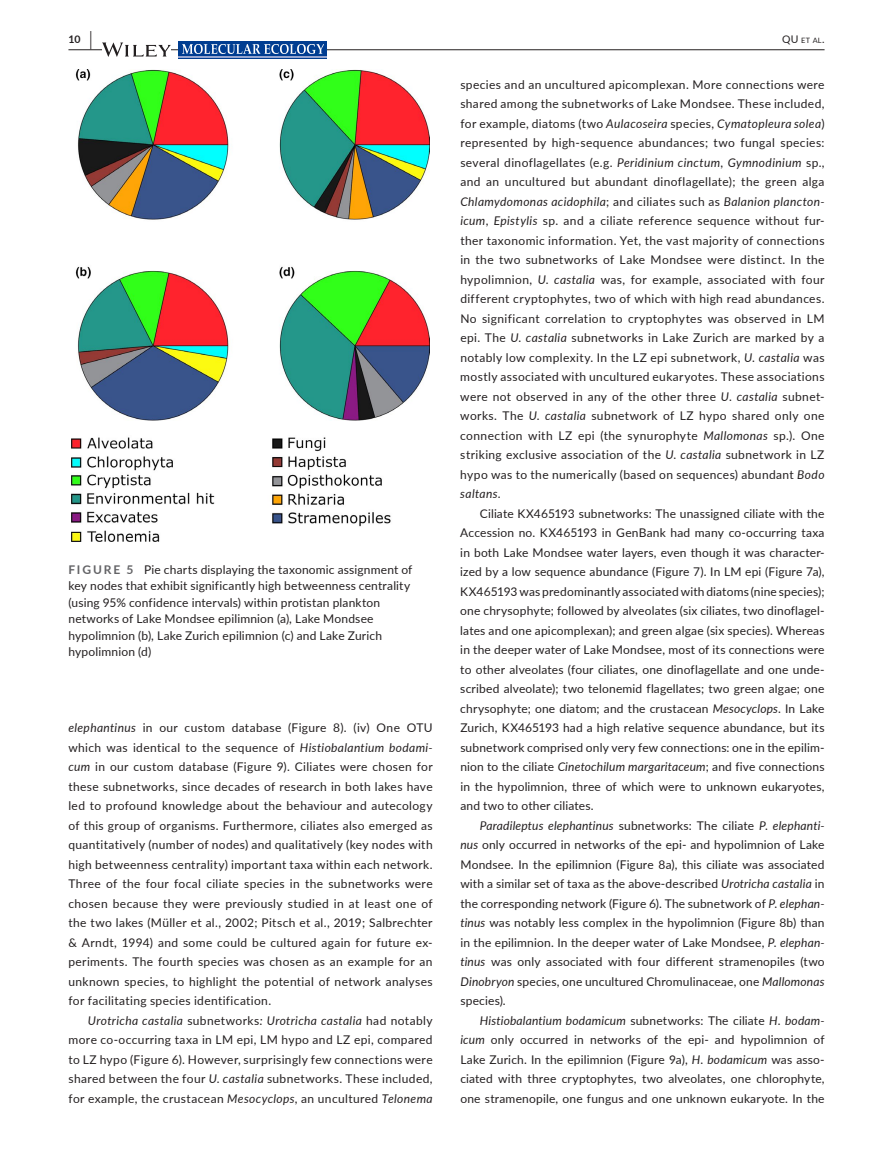
<style>
.page{position:relative;width:893px;height:1174px;background:#fff}
.page>*{position:absolute;margin:0;border:0;box-sizing:border-box;transform-origin:0 0}
.t1{font:12px/19.5px "Lato";letter-spacing:.015em;color:#231f20;text-align:justify}
.t2{font:700 10.5px "Lato";color:#231f20}
.t3{font:7.35px "Lato";color:#231f20}
.s1{font-size:19.5px}
.s2{font-size:10.5px}
.s3{font-weight:700;color:#636366}
.s4{font-style:italic}
</style>
<div class="page">
<hr style="left:68px;top:49px;width:756px;height:1px;background:#231f20">
<svg style="left:102px;top:42px;width:69px;height:15px"></svg>
<svg style="left:178px;top:41px;width:149px;height:15px"></svg>
<img style="left:182px;top:45px;width:141px;height:8px">
<hr style="left:178px;top:56px;width:149px;height:2px;background:#96a6d0">
<img style="left:72px;top:69px;width:357px;height:472px">
<p class="t2" style="left:68px;top:31px;width:25px">10 <span class="s1">|</span></p>
<p class="t3" style="left:782px;top:37px;width:44px"><span class="s2">QU</span> et al<span class="s2">.</span></p>
<p class="t1" style="left:68px;top:561px;width:346px;line-height:16.5px;text-align:left"><span class="s3">FIGURE 5</span> Pie charts displaying the taxonomic assignment of key nodes that exhibit significantly high betweenness centrality (using 95% confidence intervals) within protistan plankton networks of Lake Mondsee epilimnion (a), Lake Mondsee hypolimnion (b), Lake Zurich epilimnion (c) and Lake Zurich hypolimnion (d)</p>
<p class="t1" style="left:68px;top:717px;width:366px"><span class="s4">elephantinus</span> in our custom database (Figure 8). (iv) One OTU which was identical to the sequence of <span class="s4">Histiobalantium bodami&shy;cum</span> in our custom database (Figure 9). Ciliates were chosen for these subnetworks, since decades of research in both lakes have led to profound knowledge about the behaviour and autecology of this group of organisms. Furthermore, ciliates also emerged as quantitatively (number of nodes) and qualitatively (key nodes with high betweenness centrality) important taxa within each network.<br>Three of the four focal ciliate species in the subnetworks were chosen because they were previously studied in at least one of the two lakes (Müller et al., 2002; Pitsch et al., 2019; Salbrechter &amp; Arndt, 1994) and some could be cultured again for future ex&shy;periments. The fourth species was chosen as an example for an unknown species, to highlight the potential of network analyses for facilitating species identification.</p>
<p class="t1" style="left:68px;top:1010px;width:366px;text-indent:19px"><span class="s4">Urotricha castalia</span> subnetworks<span class="s4">: Urotricha castalia</span> had notably more co-occurring taxa in LM epi, LM hypo and LZ epi, compared to LZ hypo (Figure 6). However, surprisingly few connections were shared between the four <span class="s4">U. castalia</span> subnetworks. These included, for example, the crustacean <span class="s4">Mesocyclops</span>, an uncultured <span class="s4">Telonema</span></p>
<p class="t1" style="left:460px;top:74px;width:366px">species and an uncultured apicomplexan. More connections were shared among the subnetworks of Lake Mondsee. These included, for example, diatoms (two <span class="s4">Aulacoseira</span> species, <span class="s4">Cymatopleura solea</span>) represented by high-sequence abundances; two fungal species: several dinoflagellates (e.g. <span class="s4">Peridinium cinctum</span>, <span class="s4">Gymnodinium</span> sp., and an uncultured but abundant dinoflagellate); the green alga <span class="s4">Chlamydomonas acidophila</span>; and ciliates such as <span class="s4">Balanion plancton&shy;icum</span>, <span class="s4">Epistylis</span> sp. and a ciliate reference sequence without fur&shy;ther taxonomic information. Yet, the vast majority of connections in the two subnetworks of Lake Mondsee were distinct. In the hypolimnion, <span class="s4">U. castalia</span> was, for example, associated with four different cryptophytes, two of which with high read abundances.<br>No significant correlation to cryptophytes was observed in LM epi. The <span class="s4">U. castalia</span> subnetworks in Lake Zurich are marked by a notably low complexity. In the LZ epi subnetwork, <span class="s4">U. castalia</span> was mostly associated with uncultured eukaryotes. These associations were not observed in any of the other three <span class="s4">U. castalia</span> subnet&shy;works. The <span class="s4">U. castalia</span> subnetwork of LZ hypo shared only one connection with LZ epi (the synurophyte <span class="s4">Mallomonas</span> sp.). One striking exclusive association of the <span class="s4">U. castalia</span> subnetwork in LZ hypo was to the numerically (based on sequences) abundant <span class="s4">Bodo saltans</span>.</p>
<p class="t1" style="left:460px;top:503px;width:366px;text-indent:20px">Ciliate KX465193 subnetworks: The unassigned ciliate with the Accession no. KX465193 in GenBank had many co-occurring taxa in both Lake Mondsee water layers, even though it was character&shy;ized by a low sequence abundance (Figure 7). In LM epi (Figure 7a), KX465193 was predominantly associated with diatoms (nine species); one chrysophyte; followed by alveolates (six ciliates, two dinoflagel&shy;lates and one apicomplexan); and green algae (six species). Whereas in the deeper water of Lake Mondsee, most of its connections were to other alveolates (four ciliates, one dinoflagellate and one unde&shy;scribed alveolate); two telonemid flagellates; two green algae; one chrysophyte; one diatom; and the crustacean <span class="s4">Mesocyclops</span>. In Lake Zurich, KX465193 had a high relative sequence abundance, but its subnetwork comprised only very few connections: one in the epilim&shy;nion to the ciliate <span class="s4">Cinetochilum margaritaceum</span>; and five connections in the hypolimnion, three of which were to unknown eukaryotes, and two to other ciliates.</p>
<p class="t1" style="left:460px;top:815px;width:366px;text-indent:19px"><span class="s4">Paradileptus elephantinus</span> subnetworks: The ciliate <span class="s4">P. elephanti&shy;nus</span> only occurred in networks of the epi- and hypolimnion of Lake Mondsee. In the epilimnion (Figure 8a), this ciliate was associated with a similar set of taxa as the above-described <span class="s4">Urotricha castalia</span> in the corresponding network (Figure 6). The subnetwork of <span class="s4">P. elephan&shy;tinus</span> was notably less complex in the hypolimnion (Figure 8b) than in the epilimnion. In the deeper water of Lake Mondsee, <span class="s4">P. elephan&shy;tinus</span> was only associated with four different stramenopiles (two <span class="s4">Dinobryon</span> species, one uncultured Chromulinaceae, one <span class="s4">Mallomonas </span>species).</p>
<p class="t1" style="left:460px;top:1010px;width:366px;text-indent:20px"><span class="s4">Histiobalantium bodamicum</span> subnetworks: The ciliate <span class="s4">H. bodam&shy;icum</span> only occurred in networks of the epi- and hypolimnion of Lake Zurich. In the epilimnion (Figure 9a), <span class="s4">H. bodamicum</span> was asso&shy;ciated with three cryptophytes, two alveolates, one chlorophyte, one stramenopile, one fungus and one unknown eukaryote. In the</p>
</div>
